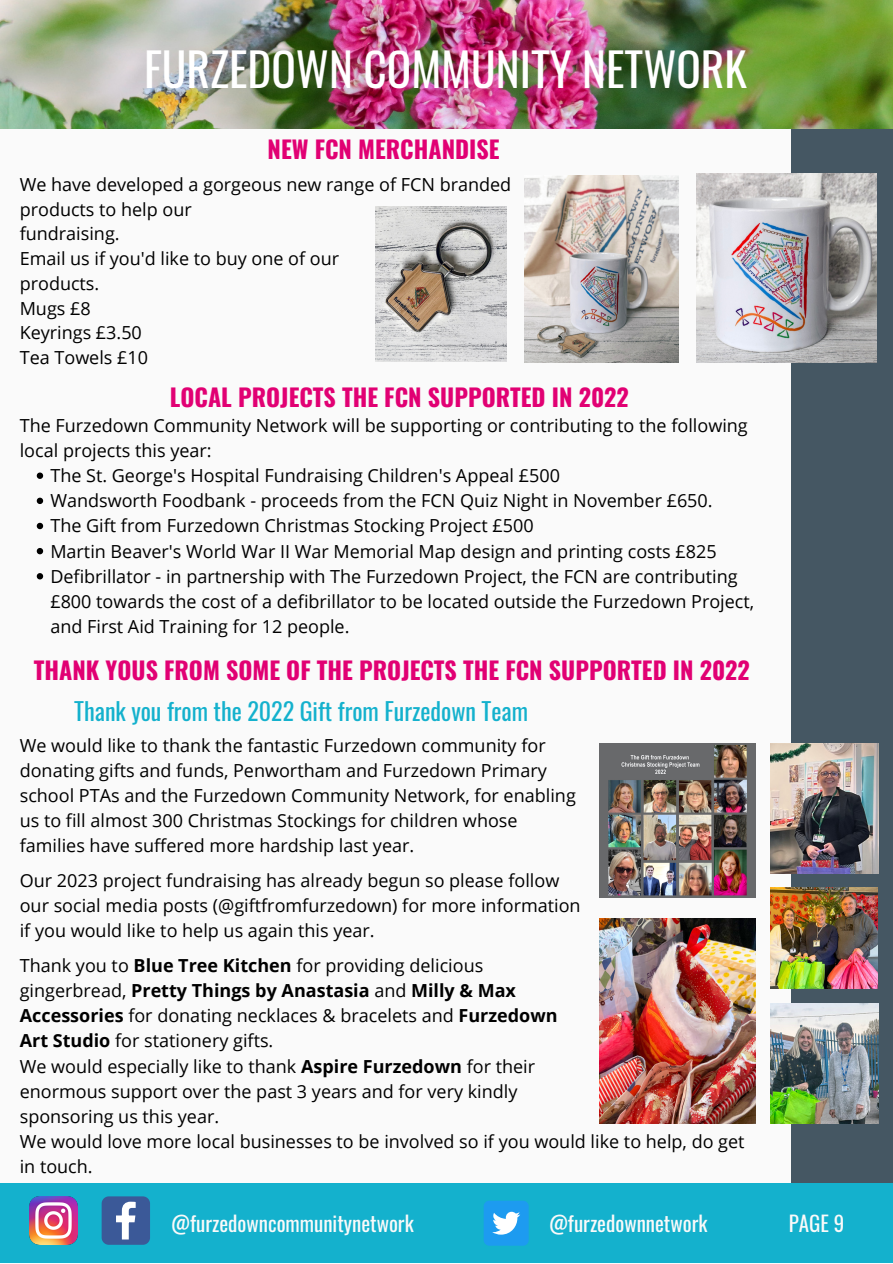
<style>
.page{position:relative;width:893px;height:1264px;background:#fff}
.page>*{position:absolute;margin:0;border:0;box-sizing:border-box;transform-origin:0 0}
.t1{font:45.45px "Oswald";color:#fff}
.t2{font:700 24px "Oswald";color:#e10073}
.t3{font:24px "Oswald";color:#14b1cd}
.t4{font:21px "Oswald";color:#fafafa}
.t5{font:18px/25px "Open Sans";color:#000}
.s1{font-weight:700}
</style>
<div class="page">
<div style="left:0;top:0;width:892px;height:1263px;background:#fafafa"></div>
<div style="left:791px;top:129px;width:101px;height:1066px;background:#455763"></div>
<div style="left:0;top:1183px;width:892px;height:80px;background:#14b1cd"></div>
<img style="left:29px;top:1196px;width:48px;height:48px">
<div style="left:483px;top:1200px;width:45px;height:45px;background:#1d9bf0;border-radius:6px"></div>
<svg style="left:492px;top:1211px;width:28px;height:23px"></svg>
<svg style="left:102px;top:1196px;width:48px;height:48px;background:#5975a9"></svg>
<img style="left:770px;top:887px;width:106px;height:101px">
<img style="left:770px;top:743px;width:108px;height:130px">
<img style="left:770px;top:1003px;width:108px;height:120px">
<img style="left:0;top:0;width:892px;height:128px">
<img style="left:524px;top:176px;width:154px;height:186px">
<img style="left:376px;top:206px;width:130px;height:156px">
<img style="left:696px;top:173px;width:180px;height:189px">
<img style="left:599px;top:743px;width:157px;height:155px">
<img style="left:599px;top:918px;width:157px;height:205px">
<svg style="left:37px;top:472px;width:6px;height:7px"></svg>
<svg style="left:37px;top:497px;width:6px;height:7px"></svg>
<svg style="left:37px;top:523px;width:6px;height:6px"></svg>
<svg style="left:37px;top:548px;width:6px;height:6px"></svg>
<svg style="left:37px;top:573px;width:6px;height:6px"></svg>
<h1 class="t1" style="left:144px;top:34px;width:604px">FURZEDOWN COMMUNITY NETWORK</h1>
<h2 class="t2" style="left:267px;top:130px;width:233px">NEW FCN MERCHANDISE</h2>
<p class="t5" style="left:20px;top:171px;width:493px">We have developed a gorgeous new range of FCN branded products to help our<br>fundraising.<br>Email us if you'd like to buy one of our<br>products.<br>Mugs £8<br>Keyrings £3.50<br>Tea Towels £10</p>
<h2 class="t2" style="left:170px;top:378px;width:460px">LOCAL PROJECTS THE FCN SUPPORTED IN 2022</h2>
<p class="t5" style="left:20px;top:412px;width:729px">The Furzedown Community Network will be supporting or contributing to the following</p>
<p class="t5" style="left:20px;top:437px;width:193px">local projects this year:</p>
<p class="t5" style="left:50px;top:462px;width:511px">The St. George's Hospital Fundraising Children's Appeal £500</p>
<p class="t5" style="left:50px;top:488px;width:663px">Wandsworth Foodbank - proceeds from the FCN Quiz Night in November £650.</p>
<p class="t5" style="left:50px;top:513px;width:485px">The Gift from Furzedown Christmas Stocking Project £500</p>
<p class="t5" style="left:50px;top:538px;width:667px">Martin Beaver's World War II War Memorial Map design and printing costs £825</p>
<p class="t5" style="left:50px;top:563px;width:688px">Defibrillator - in partnership with The Furzedown Project, the FCN are contributing</p>
<p class="t5" style="left:50px;top:588px;width:705px">£800 towards the cost of a defibrillator to be located outside the Furzedown Project,</p>
<p class="t5" style="left:50px;top:613px;width:300px">and First Aid Training for 12 people.</p>
<h2 class="t2" style="left:34px;top:651px;width:717px">THANK YOUS FROM SOME OF THE PROJECTS THE FCN SUPPORTED IN 2022</h2>
<h2 class="t3" style="left:74px;top:692px;width:455px">Thank you from the 2022 Gift from Furzedown Team</h2>
<p class="t5" style="left:20px;top:732px;width:557px">We would like to thank the fantastic Furzedown community for donating gifts and funds, Penwortham and Furzedown Primary school PTAs and the Furzedown Community Network, for enabling us to fill almost 300 Christmas Stockings for children whose families have suffered more hardship last year.</p>
<p class="t5" style="left:20px;top:867px;width:562px">Our 2023 project fundraising has already begun so please follow our social media posts (@giftfromfurzedown) for more information if you would like to help us again this year.</p>
<p class="t5" style="left:20px;top:952px;width:539px">Thank you to <span class="s1">Blue Tree Kitchen</span> for providing delicious gingerbread, <span class="s1">Pretty Things by Anastasia</span> and <span class="s1">Milly &amp; Max Accessories</span> for donating necklaces &amp; bracelets and <span class="s1">Furzedown Art Studio</span> for stationery gifts.<br>We would especially like to thank <span class="s1">Aspire Furzedown</span> for their enormous support over the past 3 years and for very kindly sponsoring us this year.</p>
<p class="t5" style="left:20px;top:1128px;width:726px">We would love more local businesses to be involved so if you would like to help, do get in touch.</p>
<p class="t4" style="left:171px;top:1206px;width:244px">@furzedowncommunitynetwork</p>
<p class="t4" style="left:549px;top:1206px;width:160px">@furzedownnetwork</p>
<p class="t4" style="left:788px;top:1206px;width:57px">PAGE 9</p>
</div>
